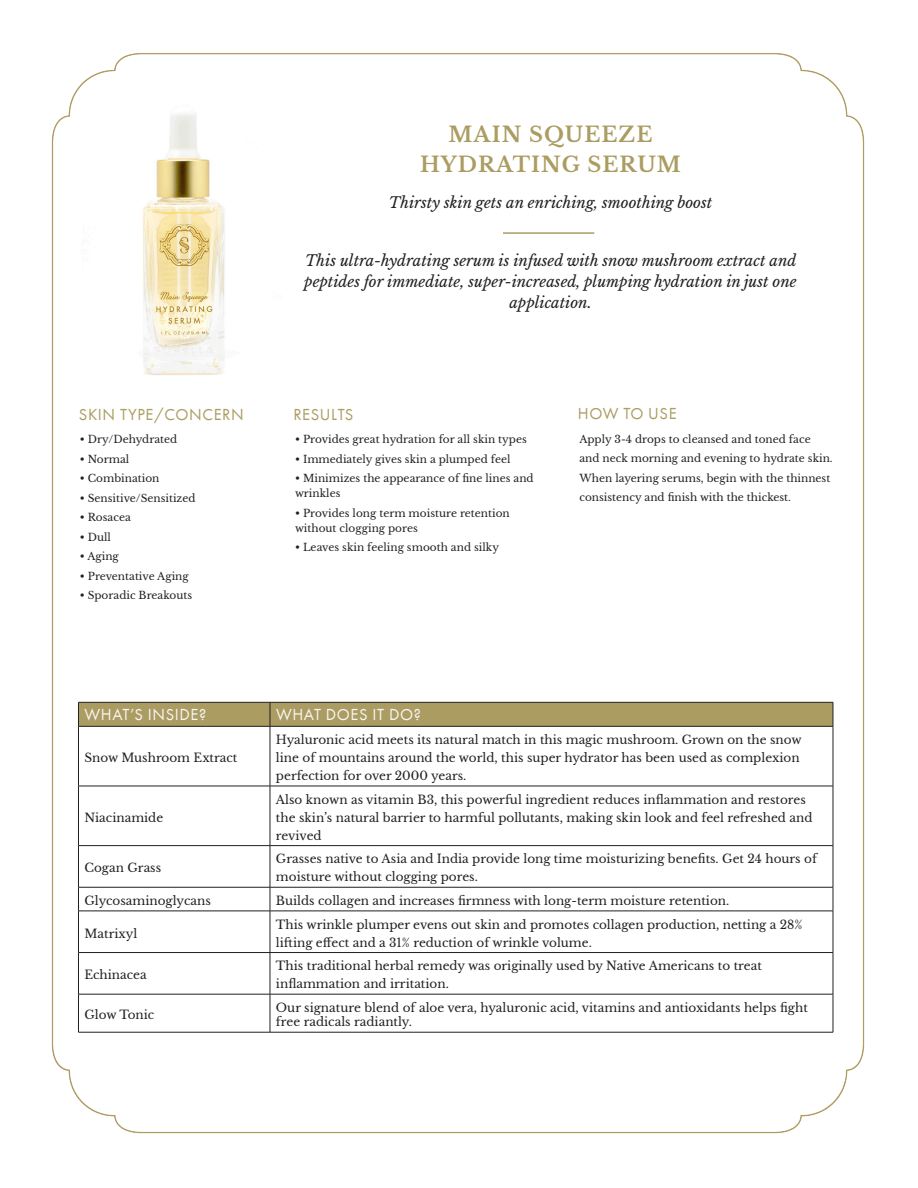
<style>
.page{position:relative;width:918px;height:1188px;background:#fff}
.page>*{position:absolute;margin:0;border:0;box-sizing:border-box;transform-origin:0 0}
.t1{font:700 21px "Libre Baskerville";letter-spacing:.05em;color:#ab9d62}
.t2{font:16.5px "Futura PT Book";letter-spacing:.035em;color:#ab9d62}
.t3{font:16.5px "Futura PT Book";letter-spacing:.035em;color:#faf4f3}
.t4{font:italic 15px/21px "Libre Baskerville";color:#231f20;text-align:center}
.t5{font:12px/18px "Libre Baskerville";color:#231f20}
.t6{font:10.5px/19.5px "Libre Baskerville";color:#231f20}
</style>
<div class="page">
<img style="left:51px;top:53px;width:814px;height:1081px">
<hr style="left:503px;top:232px;width:91px;height:2px;background:#ab9d62">
<hr style="left:270px;top:727px;width:1px;height:59px;background:#231f20">
<hr style="left:270px;top:786px;width:1px;height:59px;background:#231f20">
<hr style="left:270px;top:846px;width:1px;height:41px;background:#231f20">
<svg style="left:270px;top:888px;width:1px;height:23px"></svg>
<hr style="left:270px;top:911px;width:1px;height:41px;background:#231f20">
<hr style="left:270px;top:953px;width:1px;height:41px;background:#231f20">
<hr style="left:270px;top:994px;width:1px;height:38px;background:#231f20">
<hr style="left:78px;top:727px;width:1px;height:59px;background:#231f20">
<hr style="left:833px;top:727px;width:1px;height:59px;background:#231f20">
<hr style="left:78px;top:786px;width:192px;height:1px;background:#231f20">
<hr style="left:78px;top:786px;width:1px;height:59px;background:#231f20">
<hr style="left:270px;top:786px;width:563px;height:1px;background:#231f20">
<hr style="left:833px;top:786px;width:1px;height:59px;background:#231f20">
<hr style="left:78px;top:846px;width:1px;height:41px;background:#231f20">
<hr style="left:833px;top:846px;width:1px;height:41px;background:#231f20">
<svg style="left:78px;top:888px;width:1px;height:23px"></svg>
<svg style="left:833px;top:887px;width:1px;height:24px"></svg>
<hr style="left:78px;top:911px;width:1px;height:41px;background:#231f20">
<hr style="left:833px;top:911px;width:1px;height:41px;background:#231f20">
<hr style="left:78px;top:953px;width:1px;height:41px;background:#231f20">
<hr style="left:833px;top:953px;width:1px;height:41px;background:#231f20">
<hr style="left:78px;top:994px;width:1px;height:38px;background:#231f20">
<hr style="left:833px;top:994px;width:1px;height:38px;background:#231f20">
<hr style="left:78px;top:726px;width:192px;height:1px;background:#231f20">
<svg style="left:78px;top:702px;width:756px;height:24px;background:#a4975f"></svg>
<hr style="left:270px;top:726px;width:563px;height:1px;background:#231f20">
<hr style="left:78px;top:845px;width:192px;height:1px;background:#231f20">
<hr style="left:270px;top:845px;width:563px;height:1px;background:#231f20">
<hr style="left:78px;top:887px;width:192px;height:1px;background:#231f20">
<hr style="left:270px;top:887px;width:563px;height:1px;background:#231f20">
<hr style="left:78px;top:911px;width:192px;height:1px;background:#231f20">
<hr style="left:270px;top:911px;width:563px;height:1px;background:#231f20">
<hr style="left:78px;top:952px;width:192px;height:1px;background:#231f20">
<hr style="left:270px;top:952px;width:563px;height:1px;background:#231f20">
<hr style="left:78px;top:994px;width:192px;height:1px;background:#231f20">
<hr style="left:270px;top:994px;width:563px;height:1px;background:#231f20">
<hr style="left:78px;top:1032px;width:192px;height:1px;background:#231f20">
<hr style="left:270px;top:1032px;width:563px;height:1px;background:#231f20">
<p class="t1" style="left:449px;top:122px;width:205px">MAIN SQUEEZE</p>
<p class="t1" style="left:420px;top:152px;width:262px">HYDRATING SERUM</p>
<p class="t4" style="left:389px;top:193px;width:325px">Thirsty skin gets an enriching, smoothing boost</p>
<p class="t2" style="left:79px;top:404px;width:166px">SKIN TYPE/CONCERN</p>
<p class="t6" style="left:80px;top:430px;width:99px">• Dry/Dehydrated</p>
<p class="t6" style="left:80px;top:449px;width:51px">• Normal</p>
<p class="t6" style="left:80px;top:469px;width:81px">• Combination</p>
<p class="t6" style="left:80px;top:488px;width:117px">• Sensitive/Sensitized</p>
<p class="t6" style="left:80px;top:508px;width:53px">• Rosacea</p>
<p class="t6" style="left:80px;top:527px;width:33px">• Dull</p>
<p class="t6" style="left:80px;top:547px;width:41px">• Aging</p>
<p class="t6" style="left:80px;top:566px;width:110px">• Preventative Aging</p>
<p class="t6" style="left:80px;top:586px;width:114px">• Sporadic Breakouts</p>
<p class="t4" style="left:304px;top:250px;width:494px">This ultra-hydrating serum is infused with snow mushroom extract and peptides for immediate, super-increased, plumping hydration in just one application.</p>
<p class="t2" style="left:293px;top:404px;width:61px">RESULTS</p>
<p class="t6" style="left:295px;top:430px;width:233px">• Provides great hydration for all skin types</p>
<p class="t6" style="left:295px;top:449px;width:217px">• Immediately gives skin a plumped feel</p>
<p class="t6" style="left:295px;top:471px;width:240px;line-height:15px">• Minimizes the appearance of fine lines and wrinkles</p>
<p class="t6" style="left:295px;top:506px;width:216px;line-height:15px">• Provides long term moisture retention without clogging pores</p>
<p class="t6" style="left:295px;top:538px;width:206px">• Leaves skin feeling smooth and silky</p>
<p class="t2" style="left:578px;top:404px;width:100px">HOW TO USE</p>
<p class="t6" style="left:579px;top:429px;width:255px">Apply 3-4 drops to cleansed and toned face and neck morning and evening to hydrate skin.<br>When layering serums, begin with the thinnest consistency and finish with the thickest.</p>
<p class="t3" style="left:85px;top:705px;width:123px">WHAT’S INSIDE?</p>
<p class="t3" style="left:276px;top:705px;width:146px">WHAT DOES IT DO?</p>
<p class="t5" style="left:84px;top:749px;width:155px">Snow Mushroom Extract</p>
<p class="t5" style="left:276px;top:731px;width:527px">Hyaluronic acid meets its natural match in this magic mushroom. Grown on the snow line of mountains around the world, this super hydrator has been used as complexion perfection for over 2000 years.</p>
<p class="t5" style="left:84px;top:808px;width:80px">Niacinamide</p>
<p class="t5" style="left:276px;top:790px;width:538px">Also known as vitamin B3, this powerful ingredient reduces inflammation and restores the skin’s natural barrier to harmful pollutants, making skin look and feel refreshed and revived</p>
<p class="t5" style="left:84px;top:859px;width:78px">Cogan Grass</p>
<p class="t5" style="left:276px;top:850px;width:543px">Grasses native to Asia and India provide long time moisturizing benefits. Get 24 hours of moisture without clogging pores.</p>
<p class="t5" style="left:84px;top:892px;width:128px">Glycosaminoglycans</p>
<p class="t5" style="left:276px;top:892px;width:455px">Builds collagen and increases firmness with long-term moisture retention.</p>
<p class="t5" style="left:84px;top:924px;width:54px">Matrixyl</p>
<p class="t5" style="left:276px;top:915px;width:528px">This wrinkle plumper evens out skin and promotes collagen production, netting a 28% lifting effect and a 31% reduction of wrinkle volume.</p>
<p class="t5" style="left:84px;top:966px;width:64px">Echinacea</p>
<p class="t5" style="left:276px;top:957px;width:487px">This traditional herbal remedy was originally used by Native Americans to treat inflammation and irritation.</p>
<p class="t5" style="left:84px;top:1006px;width:71px">Glow Tonic</p>
<p class="t5" style="left:276px;top:1000px;width:533px;line-height:14.4px">Our signature blend of aloe vera, hyaluronic acid, vitamins and antioxidants helps fight free radicals radiantly.</p>
</div>
